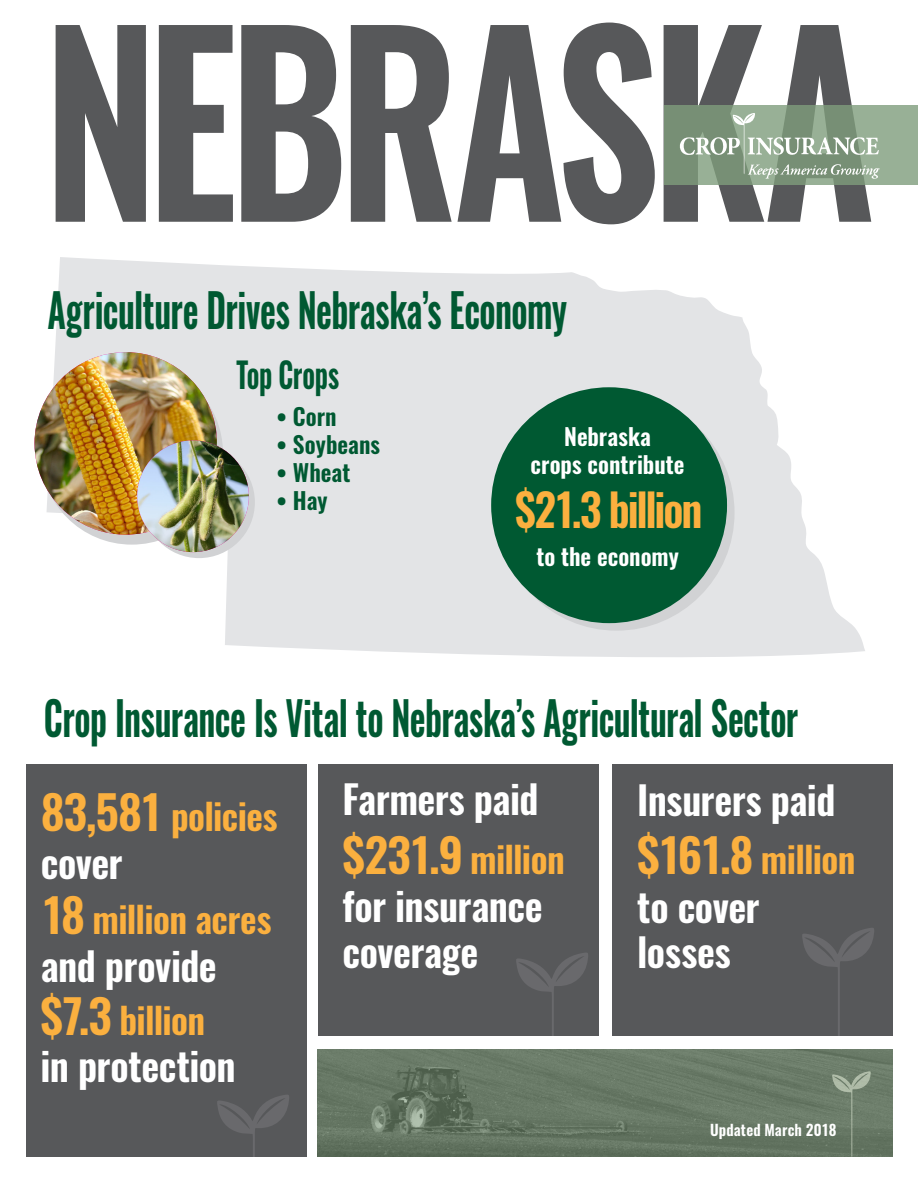
<style>
.page{position:relative;width:918px;height:1188px;background:#fff}
.page>*{position:absolute;margin:0;border:0;box-sizing:border-box;transform-origin:0 0}
.State{font:600 243px "Oswald";letter-spacing:-.045em;color:#57585a;scale:.86 1}
.Agriculture_Drives{font:600 46.5px "Oswald";letter-spacing:-.01em;color:#005932;scale:.74 1}
.t1{font:600 45px "Oswald";letter-spacing:-.055em;color:#fbb03f;scale:.95 1}
.t2{font:600 39px "Oswald";letter-spacing:-.015em;color:#fff}
.t3{font:600 36px "Oswald";letter-spacing:-.015em;color:#fbb03f}
.t4{font:600 35.1px "Oswald";letter-spacing:-.015em;color:#005932;scale:.77 1}
.t5{font:600 23.25px "Oswald";color:#fff}
.t6{font:600 23.25px "Oswald";color:#005932}
.t7{font:600 15px "Oswald";letter-spacing:.005em;color:#fff}
.s1{font-size:46.5px}
</style>
<div class="page">
<svg style="left:47px;top:257px;width:818px;height:400px;fill:#e3e4e6"></svg>
<img style="left:318px;top:1050px;width:574px;height:107px">
<div style="left:40px;top:362px;width:183px;height:183px;background:#d1d2d4;border-radius:50%"></div>
<img style="left:34px;top:352px;width:183px;height:183px;border-radius:91px">
<div style="left:143px;top:446px;width:112px;height:112px;background:#d1d2d4;border-radius:50%"></div>
<img style="left:137px;top:440px;width:112px;height:112px;border-radius:56px">
<div style="left:499px;top:395px;width:236px;height:236px;background:#d1d2d4;border-radius:50%"></div>
<div style="left:491px;top:387px;width:236px;height:236px;background:#005932;border-radius:50%"></div>
<div style="left:26px;top:765px;width:281px;height:392px;background:#57585a"></div>
<svg style="left:217px;top:1095px;width:72px;height:62px"></svg>
<div style="left:318px;top:765px;width:281px;height:271px;background:#57585a"></div>
<svg style="left:516px;top:953px;width:72px;height:83px"></svg>
<div style="left:612px;top:765px;width:280px;height:271px;background:#57585a"></div>
<svg style="left:802px;top:928px;width:72px;height:108px"></svg>
<img style="left:832px;top:1071px;width:39px;height:86px">
<div style="left:664px;top:105px;width:254px;height:80px;background:#98b096"></div>
<svg style="left:680px;top:113px;width:200px;height:66px"></svg>
<p class="State" style="left:43px;top:-47px;width:969px">NEBRASKA</p>
<p class="Agriculture_Drives" style="left:48px;top:278px;width:704px">Agriculture Drives Nebraska’s Economy</p>
<p class="t4" style="left:237px;top:350px;width:135px">Top Crops</p>
<p class="t6" style="left:277px;top:401px;width:62px">• Corn</p>
<p class="t6" style="left:277px;top:428px;width:105px">• Soybeans</p>
<p class="t6" style="left:277px;top:456px;width:75px">• Wheat</p>
<p class="t6" style="left:277px;top:484px;width:53px">• Hay</p>
<p class="t5" style="left:564px;top:421px;width:88px">Nebraska</p>
<p class="t5" style="left:531px;top:448px;width:156px">crops contribute</p>
<p class="t1" style="left:515px;top:478px;width:199px">$21.3 billion</p>
<p class="t5" style="left:536px;top:541px;width:144px">to the economy</p>
<p class="Agriculture_Drives" style="left:44px;top:686px;width:1021px">Crop Insurance Is Vital to Nebraska’s Agricultural Sector</p>
<p class="t3" style="left:41px;top:791px;width:238px"><span class="s1">83,581</span> policies</p>
<p class="t2" style="left:41px;top:836px;width:83px">cover</p>
<p class="t3" style="left:41px;top:895px;width:232px"><span class="s1">18</span> million acres</p>
<p class="t2" style="left:41px;top:939px;width:178px">and provide</p>
<p class="t3" style="left:40px;top:995px;width:166px"><span class="s1">$7.3</span> billion</p>
<p class="t2" style="left:40px;top:1038px;width:197px">in protection</p>
<p class="t2" style="left:342px;top:772px;width:198px">Farmers paid</p>
<p class="t3" style="left:342px;top:835px;width:224px"><span class="s1">$231.9</span> million</p>
<p class="t2" style="left:342px;top:879px;width:202px">for insurance</p>
<p class="t2" style="left:342px;top:925px;width:137px">coverage</p>
<p class="t2" style="left:637px;top:773px;width:200px">Insurers paid</p>
<p class="t3" style="left:637px;top:835px;width:220px"><span class="s1">$161.8</span> million</p>
<p class="t2" style="left:637px;top:880px;width:124px">to cover</p>
<p class="t2" style="left:637px;top:925px;width:95px">losses</p>
<p class="t7" style="left:710px;top:1120px;width:128px">Updated March 2018</p>
</div>
